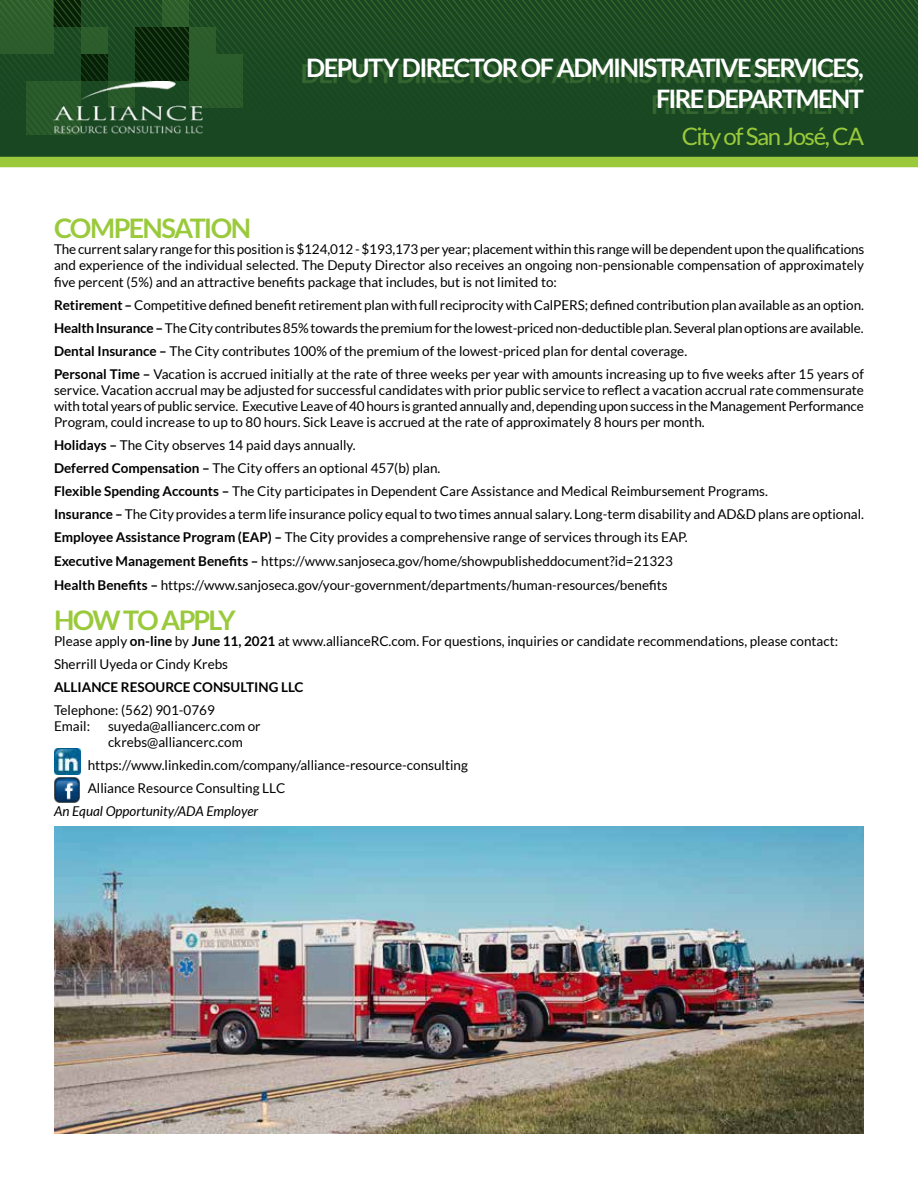
<style>
.page{position:relative;width:918px;height:1188px;background:#fff}
.page>*{position:absolute;margin:0;border:0;box-sizing:border-box;transform-origin:0 0}
.t1{font:700 27px "Lato";letter-spacing:-.07em;color:#9aca3c}
.t2{font:700 25.5px/30.6px "Lato";letter-spacing:-.06em;color:#fff;text-align:right}
.t3{font:24px "Lato";letter-spacing:-.06em;color:#9aca3c}
.t4{font:13.5px/23px "Lato";color:#000}
.t5{font:italic 13.5px "Lato";color:#000}
.t6{font:700 13.5px "Lato";color:#000}
.s1{font-weight:700}
</style>
<div class="page">
<svg style="left:0;top:0;width:918px;height:157px;background:#1c4a22"></svg>
<img style="left:53px;top:82px;width:149px;height:53px">
<div style="left:303px;top:64px;width:555px;height:50px;background:#407237;opacity:.75"></div>
<img style="left:54px;top:777px;width:25px;height:25px">
<img style="left:54px;top:748px;width:26px;height:26px">
<img style="left:54px;top:827px;width:810px;height:307px">
<div style="left:0;top:157px;width:918px;height:10px;background:#9aca3c"></div>
<h2 class="t2" style="left:306px;top:52px;width:559px">DEPUTY DIRECTOR OF ADMINISTRATIVE SERVICES,<br>FIRE DEPARTMENT</h2>
<h3 class="t3" style="left:682px;top:123px;width:184px">City of San José, CA</h3>
<h1 class="t1" style="left:54px;top:212px;width:199px">COMPENSATION</h1>
<p class="t4" style="left:54px;top:241px;width:812px;line-height:16.2px;text-align:justify">The current salary range for this position is $124,012 - $193,173 per year; placement within this range will be dependent upon the qualifications and experience of the individual selected. The Deputy Director also receives an ongoing non-pensionable compensation of approximately five percent (5%) and an attractive benefits package that includes, but is not limited to:</p>
<p class="t4" style="left:54px;top:293px;width:812px"><span class="s1">Retirement –</span> Competitive defined benefit retirement plan with full reciprocity with CalPERS; defined contribution plan available as an option.<br><span class="s1">Health Insurance –</span> The City contributes 85% towards the premium for the lowest-priced non-deductible plan. Several plan options are available.<br><span class="s1">Dental Insurance –</span> The City contributes 100% of the premium of the lowest-priced plan for dental coverage.<br><span class="s1">Personal Time –</span> Vacation is accrued initially at the rate of three weeks per year with amounts increasing up to five weeks after 15 years of</p>
<p class="t4" style="left:54px;top:382px;width:812px;line-height:16.2px;text-align:justify">service. Vacation accrual may be adjusted for successful candidates with prior public service to reflect a vacation accrual rate commensurate with total years of public service. Executive Leave of 40 hours is granted annually and, depending upon success in the Management Performance Program, could increase to up to 80 hours. Sick Leave is accrued at the rate of approximately 8 hours per month.</p>
<p class="t4" style="left:54px;top:434px;width:812px"><span class="s1">Holidays –</span> The City observes 14 paid days annually.<br><span class="s1">Deferred Compensation –</span> The City offers an optional 457(b) plan.<br><span class="s1">Flexible Spending Accounts –</span> The City participates in Dependent Care Assistance and Medical Reimbursement Programs.<br><span class="s1">Insurance –</span> The City provides a term life insurance policy equal to two times annual salary. Long-term disability and AD&amp;D plans are optional.<br><span class="s1">Employee Assistance Program (EAP) –</span> The City provides a comprehensive range of services through its EAP.<br><span class="s1">Executive Management Benefits –</span> https://www.sanjoseca.gov/home/showpublisheddocument?id=21323</p>
<p class="t4" style="left:54px;top:574px;width:615px"><span class="s1">Health Benefits –</span> https://www.sanjoseca.gov/your-government/departments/human-resources/benefits</p>
<h1 class="t1" style="left:54px;top:604px;width:183px">HOW TO APPLY</h1>
<p class="t4" style="left:54px;top:629px;width:786px">Please apply <span class="s1">on-line</span> by <span class="s1">June 11, 2021</span> at www.allianceRC.com. For questions, inquiries or candidate recommendations, please contact:<br>Sherrill Uyeda or Cindy Krebs</p>
<p class="t6" style="left:54px;top:679px;width:251px">ALLIANCE RESOURCE CONSULTING LLC</p>
<p class="t4" style="left:54px;top:702px;width:162px;line-height:16.2px">Telephone: (562) 901-0769<br>Email:</p>
<p class="t4" style="left:108px;top:718px;width:154px;line-height:16.2px">suyeda@alliancerc.com or ckrebs@alliancerc.com</p>
<p class="t4" style="left:88px;top:754px;width:382px">https://www.linkedin.com/company/alliance-resource-consulting<br>Alliance Resource Consulting LLC</p>
<p class="t5" style="left:54px;top:804px;width:206px">An Equal Opportunity/ADA Employer</p>
</div>
